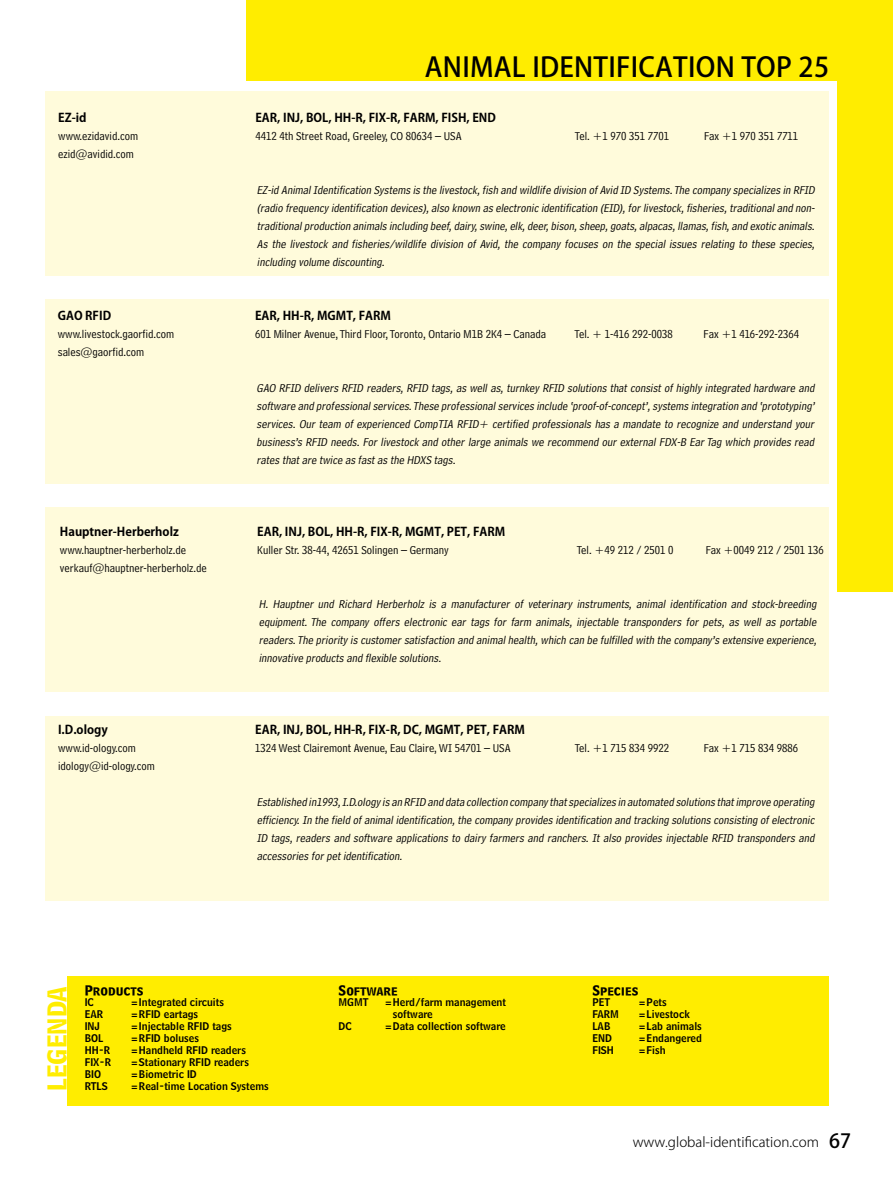
<style>
.page{position:relative;width:893px;height:1191px;background:#fff}
.page>*{position:absolute;margin:0;border:0;box-sizing:border-box;transform-origin:0 0}
.t1{font:500 27px "Koz Go Std";letter-spacing:.01em;color:#000}
.t2{font:22.5px "Bell Centennial Bold Listing";color:#ffed00}
.t3{font:300 13.5px "Koz Go Std";color:#000}
.t4{font:italic 12px/18px "Bell Centennial Address";color:#000;text-align:justify}
.t5{font:12px "Bell Centennial Address";color:#000}
.t6{font:700 12px "Koz Go Std";color:#000}
.t7{font:12px "Bell Centennial Bold Listing";color:#000}
.t8{font:10.5px/12px "Bell Centennial Name And Number";color:#000}
.s1{font-weight:500;font-size:19.5px}
</style>
<div class="page">
<div style="left:838px;top:0;width:55px;height:591px;background:#ffed00"></div>
<div style="left:247px;top:0;width:646px;height:81px;background:#ffed00"></div>
<div style="left:45px;top:91px;width:784px;height:185px;background:#fffbdb"></div>
<div style="left:45px;top:507px;width:784px;height:185px;background:#fffbdb"></div>
<div style="left:45px;top:716px;width:784px;height:185px;background:#fffbdb"></div>
<div style="left:45px;top:299px;width:784px;height:184px;background:#fffbdb"></div>
<div style="left:68px;top:976px;width:761px;height:130px;background:#ffed00"></div>
<h1 class="t1" style="left:425px;top:50px;width:406px">ANIMAL IDENTIFICATION TOP 25</h1>
<p class="t6" style="left:58px;top:109px;width:30px">EZ-id</p>
<p class="t6" style="left:255px;top:109px;width:242px">EAR, INJ, BOL, HH-R, FIX-R, FARM, FISH, END</p>
<p class="t5" style="left:58px;top:129px;width:81px">www.ezidavid.com</p>
<p class="t5" style="left:255px;top:129px;width:208px">4412 4th Street Road, Greeley, CO 80634 – USA</p>
<p class="t5" style="left:575px;top:129px;width:96px">Tel. +1 970 351 7701</p>
<p class="t5" style="left:704px;top:129px;width:96px">Fax +1 970 351 7711</p>
<p class="t5" style="left:58px;top:147px;width:77px">ezid@avidid.com</p>
<p class="t4" style="left:257px;top:181px;width:562px">EZ-id AnimalIdentification Systems is the livestock,fish and wildlife division ofAvid ID Systems.The company specializes in RFID (radio frequency identification devices),also known as electronic identification (EID),forlivestock,fisheries,traditionaland non&shy;traditionalproduction animals including beef,dairy,swine,elk,deer,bison,sheep,goats,alpacas,llamas,fish,and exotic animals.<br>As the livestock and fisheries/wildlife division of Avid, the company focuses on the special issues relating to these species, including volume discounting.</p>
<p class="t6" style="left:58px;top:307px;width:55px">GAO RFID</p>
<p class="t6" style="left:255px;top:307px;width:137px">EAR, HH-R, MGMT, FARM</p>
<p class="t5" style="left:58px;top:327px;width:118px">www.livestock.gaorfid.com</p>
<p class="t5" style="left:255px;top:327px;width:292px">601 Milner Avenue, Third Floor, Toronto, Ontario M1B 2K4 – Canada</p>
<p class="t5" style="left:575px;top:327px;width:100px">Tel. + 1-416 292-0038</p>
<p class="t5" style="left:704px;top:327px;width:97px">Fax +1 416-292-2364</p>
<p class="t5" style="left:58px;top:345px;width:88px">sales@gaorfid.com</p>
<p class="t4" style="left:257px;top:379px;width:562px">GAO RFID delivers RFID readers, RFID tags, as well as, turnkey RFID solutions that consist of highly integrated hardware and software and professionalservices.These professionalservices include ‘proof-of-concept’,systems integration and ‘prototyping’ services. Our team of experienced CompTIA RFID+ certified professionals has a mandate to recognize and understand your business’s RFID needs. For livestock and other large animals we recommend our external FDX-B EarTag which provides read rates thatare twice as fastas the HDXS tags.</p>
<p class="t6" style="left:60px;top:523px;width:120px">Hauptner-Herberholz</p>
<p class="t6" style="left:257px;top:523px;width:250px">EAR, INJ, BOL, HH-R, FIX-R, MGMT, PET, FARM</p>
<p class="t5" style="left:60px;top:543px;width:128px">www.hauptner-herberholz.de</p>
<p class="t5" style="left:257px;top:543px;width:193px">Kuller Str. 38-44, 42651 Solingen – Germany</p>
<p class="t5" style="left:577px;top:543px;width:98px">Tel. +49 212 / 2501 0</p>
<p class="t5" style="left:706px;top:543px;width:120px">Fax +0049 212 / 2501 136</p>
<p class="t5" style="left:60px;top:561px;width:148px">verkauf@hauptner-herberholz.de</p>
<p class="t4" style="left:259px;top:595px;width:562px">H. Hauptner und Richard Herberholz is a manufacturer of veterinary instruments, animal identification and stock-breeding equipment. The company offers electronic ear tags for farm animals, injectable transponders for pets, as well as portable readers.The priority is customersatisfaction and animalhealth,which can be fulfilled with the company’s extensive experience, innovative products and flexible solutions.</p>
<p class="t6" style="left:58px;top:721px;width:51px">I.D.ology</p>
<p class="t6" style="left:255px;top:721px;width:271px">EAR, INJ, BOL, HH-R, FIX-R, DC, MGMT, PET, FARM</p>
<p class="t5" style="left:58px;top:741px;width:79px">www.id-ology.com</p>
<p class="t5" style="left:255px;top:741px;width:257px">1324 West Clairemont Avenue, Eau Claire, WI 54701 – USA</p>
<p class="t5" style="left:575px;top:741px;width:96px">Tel. +1 715 834 9922</p>
<p class="t5" style="left:704px;top:741px;width:96px">Fax +1 715 834 9886</p>
<p class="t5" style="left:58px;top:759px;width:98px">idology@id-ology.com</p>
<p class="t4" style="left:257px;top:793px;width:562px">Established in1993,I.D.ology is an RFID and data collection company thatspecializes in automated solutions thatimprove operating efficiency.In the field ofanimalidentification,the company provides identification and tracking solutions consisting ofelectronic ID tags, readers and software applications to dairy farmers and ranchers. It also provides injectable RFID transponders and accessories forpetidentification.</p>
<h2 class="t2" style="left:42px;top:1090px;width:106px;rotate:-90deg">Legenda</h2>
<p class="t7" style="left:85px;top:981px;width:61px">Products</p>
<p class="t8" style="left:85px;top:995px;width:11px">IC</p>
<p class="t8" style="left:130px;top:995px;width:95px">=Integrated circuits</p>
<p class="t8" style="left:85px;top:1007px;width:20px">EAR</p>
<p class="t8" style="left:130px;top:1007px;width:70px">=RFID eartags</p>
<p class="t8" style="left:85px;top:1019px;width:17px">INJ</p>
<p class="t8" style="left:130px;top:1019px;width:103px">=Injectable RFID tags</p>
<p class="t8" style="left:85px;top:1031px;width:20px">BOL</p>
<p class="t8" style="left:130px;top:1031px;width:70px">=RFID boluses</p>
<p class="t8" style="left:85px;top:1043px;width:27px">HH-R</p>
<p class="t8" style="left:130px;top:1043px;width:117px">=Handheld RFID readers</p>
<p class="t8" style="left:85px;top:1055px;width:28px">FIX-R</p>
<p class="t8" style="left:130px;top:1055px;width:120px">=Stationary RFID readers</p>
<p class="t8" style="left:85px;top:1067px;width:18px">BIO</p>
<p class="t8" style="left:130px;top:1067px;width:68px">=Biometric ID</p>
<p class="t8" style="left:85px;top:1079px;width:25px">RTLS</p>
<p class="t8" style="left:130px;top:1079px;width:140px">=Real-time Location Systems</p>
<p class="t7" style="left:339px;top:981px;width:61px">Software</p>
<p class="t8" style="left:339px;top:995px;width:32px">MGMT</p>
<p class="t8" style="left:393px;top:995px;width:115px;text-indent:-9px">=Herd/farm management software</p>
<p class="t8" style="left:339px;top:1019px;width:15px">DC</p>
<p class="t8" style="left:384px;top:1019px;width:123px">=Data collection software</p>
<p class="t7" style="left:592px;top:981px;width:48px">Species</p>
<p class="t8" style="left:592px;top:995px;width:20px">PET</p>
<p class="t8" style="left:638px;top:995px;width:30px">=Pets</p>
<p class="t8" style="left:592px;top:1007px;width:28px">FARM</p>
<p class="t8" style="left:638px;top:1007px;width:53px">=Livestock</p>
<p class="t8" style="left:592px;top:1019px;width:20px">LAB</p>
<p class="t8" style="left:638px;top:1019px;width:66px">=Lab animals</p>
<p class="t8" style="left:592px;top:1031px;width:21px">END</p>
<p class="t8" style="left:638px;top:1031px;width:66px">=Endangered</p>
<p class="t8" style="left:592px;top:1043px;width:23px">FISH</p>
<p class="t8" style="left:638px;top:1043px;width:29px">=Fish</p>
<p class="t3" style="left:633px;top:1133px;width:220px">www.global-identification.com <span class="s1">67</span></p>
</div>
